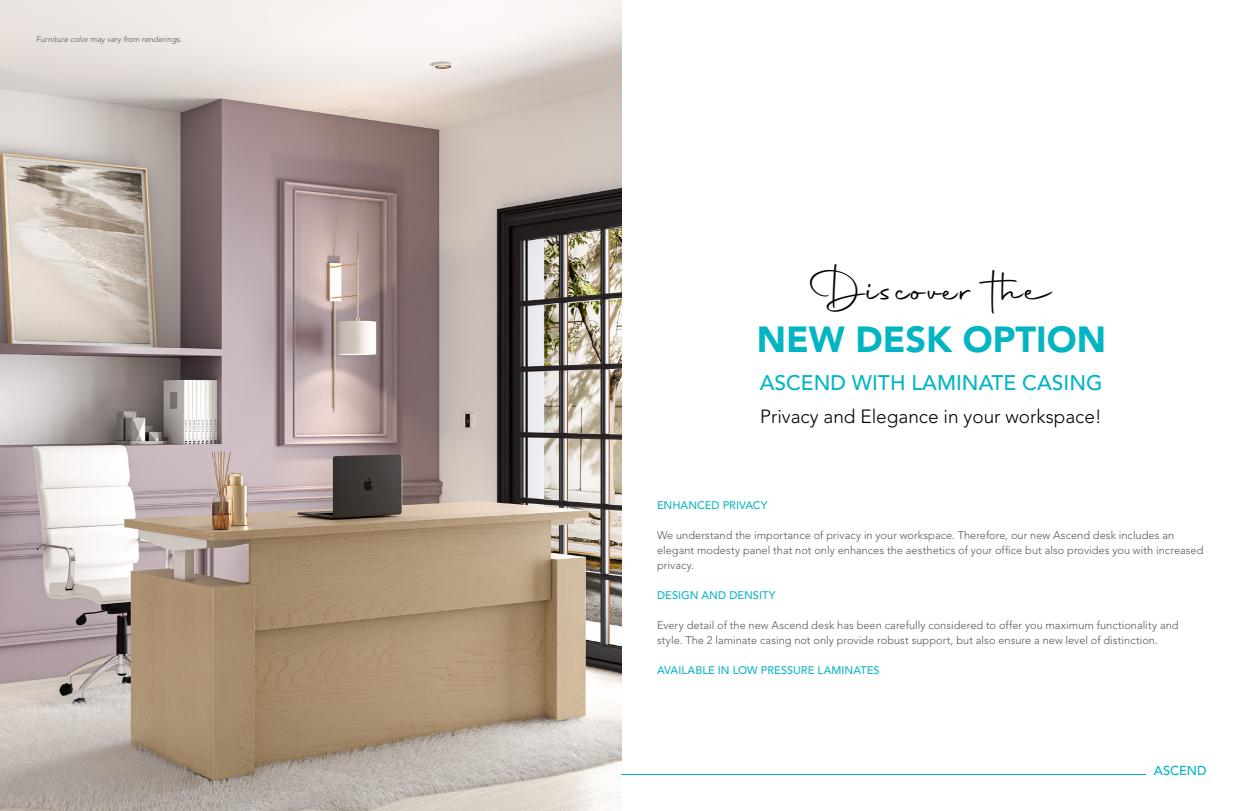
<style>
.page{position:relative;width:1242px;height:811px;background:#fff}
.page>*{position:absolute;margin:0;border:0;box-sizing:border-box;transform-origin:0 0}
.t1{font:47px "Autography";letter-spacing:.05em;color:#000}
.t2{font:900 36px "Avenir LT Pro";color:#03b5c3}
.t3{font:500 21px "Avenir LT Pro";color:#03b5c3}
.t4{font:300 19px "Avenir LT Pro";color:#000}
.t5{font:500 12.9px "Avenir LT Pro";letter-spacing:-.01em;color:#03b5c3}
.t6{font:300 11px/15px "Avenir LT Pro";color:#575756}
.t7{font:500 11px "Avenir LT Pro";color:#14b5c3}
.t8{font:italic 300 8px "Avenir LT Pro";color:#525251}
</style>
<div class="page">
<img style="left:0;top:0;width:621px;height:811px">
<hr style="left:621px;top:774px;width:525px;height:1px;background:#03b5c3">
<p class="t8" style="left:36px;top:35px;width:147px">Furniture color may vary from renderings.</p>
<h1 class="t1" style="left:809px;top:260px;width:246px">Discover the</h1>
<h2 class="t2" style="left:757px;top:318px;width:351px">NEW DESK OPTION</h2>
<h3 class="t3" style="left:759px;top:370px;width:344px">ASCEND WITH LAMINATE CASING</h3>
<h3 class="t4" style="left:760px;top:405px;width:343px">Privacy and Elegance in your workspace!</h3>
<p class="t7" style="left:657px;top:498px;width:112px">ENHANCED PRIVACY</p>
<p class="t6" style="left:657px;top:527px;width:548px">We understand the importance of privacy in your workspace. Therefore, our new Ascend desk includes an elegant modesty panel that not only enhances the aesthetics of your office but also provides you with increased privacy.</p>
<p class="t7" style="left:657px;top:588px;width:120px">DESIGN AND DENSITY</p>
<p class="t6" style="left:657px;top:617px;width:523px">Every detail of the new Ascend desk has been carefully considered to offer you maximum functionality and style. The 2 laminate casing not only provide robust support, but also ensure a new level of distinction.</p>
<p class="t7" style="left:657px;top:663px;width:224px">AVAILABLE IN LOW PRESSURE LAMINATES</p>
<p class="t5" style="left:1153px;top:763px;width:54px">ASCEND</p>
</div>
